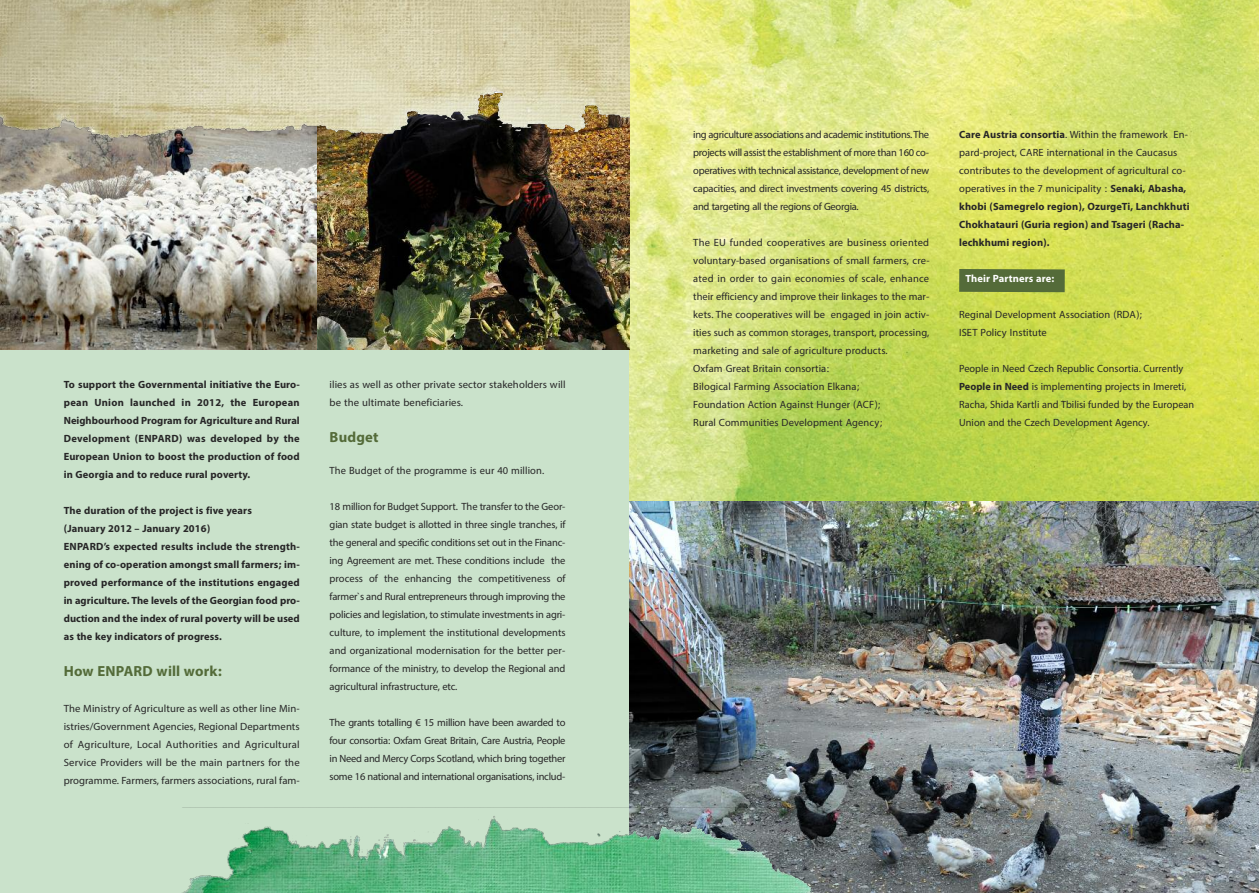
<style>
.page{position:relative;width:1259px;height:893px;background:#fff}
.page>*{position:absolute;margin:0;border:0;box-sizing:border-box;transform-origin:0 0}
.t1{font:700 21px "Myriad Arabic";letter-spacing:.01em;color:#546b39}
.t2{font:15px/18px "Myriad Arabic";letter-spacing:.005em;color:#272627}
.t3{font:700 15px/18px "Myriad Arabic";letter-spacing:.005em;color:#272627;text-align:justify}
.t4{font:700 15px "Myriad Arabic";letter-spacing:.005em;color:#fff}
.s1{font-weight:700}
</style>
<div class="page">
<div style="left:0;top:339px;width:629px;height:554px;background:#cae2cb"></div>
<img style="left:629px;top:0;width:630px;height:502px">
<div style="left:959px;top:269px;width:105px;height:23px;background:#546b39"></div>
<img style="left:0;top:164px;width:317px;height:185px">
<img style="left:317px;top:164px;width:312px;height:185px">
<img style="left:629px;top:502px;width:630px;height:391px">
<img style="left:0;top:0;width:629px;height:164px">
<img style="left:182px;top:808px;width:693px;height:85px">
<p class="t3" style="left:64px;top:376px;width:238px">To support the Governmental initiative the Euro&shy;pean Union launched in 2012, the European Neighbourhood Program for Agricultureand Rural Development (ENPARD) was developed by the European Union to boost the production of food in Georgia and to reduce rural poverty.</p>
<p class="t3" style="left:64px;top:502px;width:238px;text-align:left">The duration of the project is five years<br>(January 2012 – January 2016)<br>ENPARD’s expected results include the strength&shy;ening ofco-operation amongst small farmers; im&shy;proved performance of the institutions engaged in agriculture.Thelevels of the Georgian food pro&shy;duction and theindex of rural poverty will be used as the key indicators of progress.</p>
<h1 class="t1" style="left:64px;top:661px;width:160px">How ENPARD will work:</h1>
<p class="t2" style="left:64px;top:700px;width:237px;text-align:justify">The Ministry of Agriculture as well as other line Min&shy;istries/Government Agencies, Regional Departments of Agriculture, Local Authorities and Agricultural Service Providers will be the main partners for the programme. Farmers, farmers associations, rural fam-</p>
<p class="t2" style="left:330px;top:376px;width:237px">ilies as well as other private sector stakeholders will be the ultimate beneficiaries.</p>
<h1 class="t1" style="left:330px;top:427px;width:50px">Budget</h1>
<p class="t2" style="left:330px;top:461px;width:216px">The Budget of the programme is eur 40 million.</p>
<p class="t2" style="left:330px;top:497px;width:237px;text-align:justify">18millionforBudgetSupport. Thetransfer tothe Geor&shy;gian state budget is allotted in three single tranches, if thegeneralandspecificconditionssetout intheFinanc&shy;ing Agreement are met. These conditions include the process of the enhancing the competitiveness of farmer`sandRuralentrepreneursthroughimprovingthe policiesandlegislation, tostimulateinvestmentsinagri&shy;culture, to implement the institutional developments and organizational modernisation for the better per&shy;formance of the ministry, to develop the Regional and agricultural infrastructure, etc.</p>
<p class="t2" style="left:330px;top:713px;width:237px;text-align:justify">The grants totalling € 15 million have been awarded to four consortia: Oxfam Great Britain, Care Austria, People in Need and Mercy CorpsScotland, whichbring together some 16 nationaland internationalorganisations, includ-</p>
<p class="t2" style="left:693px;top:125px;width:237px;text-align:justify">ingagricultureassociationsandacademicinstitutions.The projectswillassisttheestablishmentofmorethan160co&shy;operativeswithtechnicalassistance,developmentofnew capacities, and direct investments covering 45 districts, and targeting all the regions of Georgia.</p>
<p class="t2" style="left:693px;top:233px;width:238px">The EU funded cooperatives are business oriented voluntary-based organisations of small farmers, cre&shy;ated in order to gain economies of scale, enhance their efficiency and improve their linkages to the mar&shy;kets. The cooperatives will be engaged in join activ&shy;ities such as common storages, transport, processing, marketing and sale of agriculture products.<br>Oxfam Great Britain consortia:<br>Bilogical Farming Association Elkana;<br>Foundation Action Against Hunger (ACF);<br>Rural Communities Development Agency;</p>
<p class="t2" style="left:959px;top:125px;width:232px"><span class="s1">Care Austria consortia</span>. Within the framework En&shy;pard-project, CARE international in the Caucasus contributes to the development of agricultural co&shy;operatives in the 7 municipality : <span class="s1">Senaki, Abasha, khobi (Samegrelo region), OzurgeTi, Lanchkhuti Chokhatauri (Guria region) and Tsageri (Racha&shy;lechkhumi region).</span></p>
<p class="t4" style="left:965px;top:271px;width:91px">Their Partners are:</p>
<p class="t2" style="left:959px;top:305px;width:185px">Reginal Development Association (RDA);<br>ISET Policy Institute</p>
<p class="t2" style="left:959px;top:359px;width:237px">People in Need Czech Republic Consortia. Currently <span class="s1">People in Need</span> is implementing projects in Imereti, Racha, Shida Kartli and Tbilisi funded by the European Union and the Czech Development Agency.</p>
</div>
